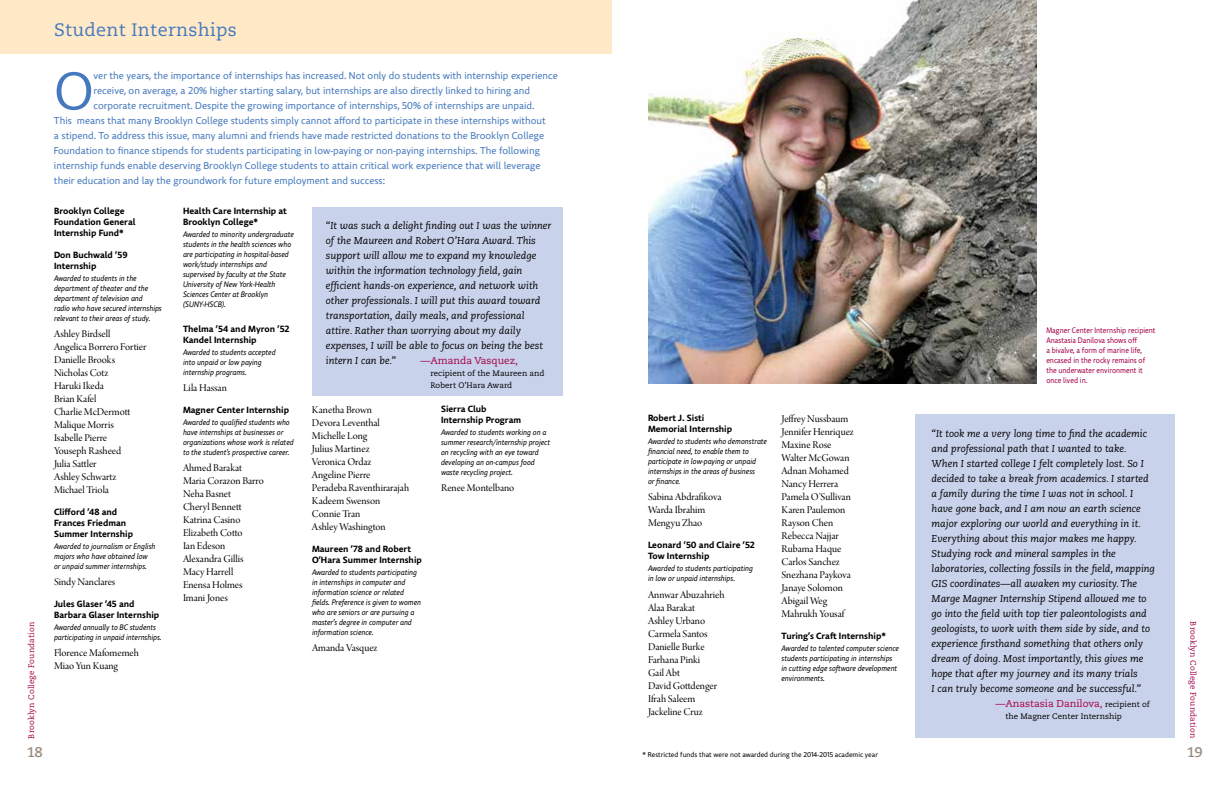
<style>
.page{position:relative;width:1224px;height:792px;background:#fff}
.page>*{position:absolute;margin:0;border:0;box-sizing:border-box;transform-origin:0 0}
.t1{font:52.9px "Caecilia LT Std";color:#4579bd}
.t2{font:18px "Caecilia LT Std";letter-spacing:.02em;color:#4579bd}
.t3{font:700 14px "Caecilia LT Std";color:#9a8b7d}
.t4{font:11px/13px "Arno Pro Display";color:#000}
.t5{font:italic 10px/15px "Caecilia LT Std";color:#000}
.t6{font:10px "Comenia Sans";color:#4579bd}
.t7{font:10px "Caecilia LT Std";color:#a30046}
.t8{font:700 9px/11px "Comenia Sans";color:#000}
.t9{font:italic 8px/10px "Comenia Sans";color:#000;scale:.9 1}
.t10{font:8px/10px "Comenia Sans";color:#a30046;scale:.9 1}
.t11{font:8px/12px "Caecilia LT Std";color:#000}
.t12{font:8px "Caecilia LT Std";letter-spacing:.02em;color:#a30046}
.t13{font:7px "Comenia Sans";color:#000}
.s1{font-size:8px;color:#000}
</style>
<div class="page">
<div style="left:915px;top:414px;width:259px;height:324px;background:#c9d2eb"></div>
<div style="left:0;top:0;width:612px;height:53px;background:#ffe9c7"></div>
<img style="left:648px;top:0;width:388px;height:384px">
<div style="left:312px;top:207px;width:251px;height:189px;background:#c9d2eb"></div>
<h2 class="t2" style="left:54px;top:19px;width:184px">Student Internships</h2>
<h1 class="t1" style="left:54px;top:61px;width:41px">O</h1>
<p class="t6" style="left:94px;top:70px;width:466px">ver the years, the importance of internships has increased. Not only do students with internship experience</p>
<p class="t6" style="left:94px;top:85px;width:438px">receive, on average, a 20% higher starting salary, but internships are also directly linked to hiring and</p>
<p class="t6" style="left:94px;top:100px;width:443px">corporate recruitment. Despite the growing importance of internships, 50% of internships are unpaid.</p>
<p class="t6" style="left:54px;top:115px;width:493px">This means that many Brooklyn College students simply cannot afford to participate in these internships without</p>
<p class="t6" style="left:54px;top:130px;width:492px">a stipend. To address this issue, many alumni and friends have made restricted donations to the Brooklyn College</p>
<p class="t6" style="left:54px;top:145px;width:487px">Foundation to finance stipends for students participating in low-paying or non-paying internships. The following</p>
<p class="t6" style="left:54px;top:160px;width:488px">internship funds enable deserving Brooklyn College students to attain critical work experience that will leverage</p>
<p class="t6" style="left:54px;top:175px;width:333px">their education and lay the groundwork for future employment and success:</p>
<p class="t8" style="left:54px;top:205px;width:83px">Brooklyn College<br>Foundation General<br>Internship Fund*</p>
<p class="t8" style="left:54px;top:249px;width:75px">Don Buchwald ’59<br>Internship</p>
<p class="t9" style="left:54px;top:273px;width:121px">Awarded to students in the department of theater and the department of television and<br>radio who have secured internships relevant to their areas of study.</p>
<h3 class="t4" style="left:54px;top:328px;width:94px">Ashley Birdsell<br>Angelica Borrero Fortier<br>Danielle Brooks<br>Nicholas Cotz<br>Haruki Ikeda<br>Brian Kafel<br>Charlie McDermott<br>Malique Morris<br>Isabelle Pierre<br>Youseph Rasheed<br>Julia Sattler<br>Ashley Schwartz<br>Michael Triola</h3>
<p class="t8" style="left:54px;top:506px;width:81px">Clifford ’48 and<br>Frances Friedman<br>Summer Internship</p>
<p class="t9" style="left:54px;top:541px;width:114px">Awarded to journalism or English majors who have obtained low or unpaid summer internships.</p>
<h3 class="t4" style="left:54px;top:576px;width:63px">Sindy Nanclares</h3>
<p class="t8" style="left:54px;top:598px;width:107px">Jules Glaser ’45 and<br>Barbara Glaser Internship</p>
<p class="t9" style="left:54px;top:622px;width:121px">Awarded annually to BC students participating in unpaid internships.</p>
<h3 class="t4" style="left:54px;top:647px;width:86px">Florence Mafomemeh<br>Miao Yun Kuang</h3>
<p class="t8" style="left:183px;top:205px;width:105px">Health Care Internship at<br>Brooklyn College*</p>
<p class="t9" style="left:183px;top:229px;width:125px">Awarded to minority undergraduate students in the health sciences who are participating in hospital-based work/study internships and supervised by faculty at the State<br>University of New York-Health<br>Sciences Center at Brooklyn (SUNY-HSCB).</p>
<p class="t8" style="left:183px;top:323px;width:108px">Thelma ’54 and Myron ’52<br>Kandel Internship</p>
<p class="t9" style="left:183px;top:347px;width:104px">Awarded to students accepted into unpaid or low paying internship programs.</p>
<h3 class="t4" style="left:183px;top:382px;width:45px">Lila Hassan</h3>
<p class="t8" style="left:183px;top:404px;width:108px">Magner Center Internship</p>
<p class="t9" style="left:183px;top:417px;width:124px">Awarded to qualified students who have internships at businesses or organizations whose work is related to the student’s prospective career.</p>
<h3 class="t4" style="left:183px;top:462px;width:82px">Ahmed Barakat<br>Maria Corazon Barro<br>Neha Basnet<br>Cheryl Bennett<br>Katrina Casino<br>Elizabeth Cotto<br>Ian Edeson<br>Alexandra Gillis<br>Macy Harrell<br>Enensa Holmes<br>Imani Jones</h3>
<p class="t5" style="left:326px;top:218px;width:227px">“It was such a delight finding out I was the winner of the Maureen and Robert O’Hara Award. This support will allow me to expand my knowledge within the information technology field, gain efficient hands-on experience, and network with other professionals. I will put this award toward transportation, daily meals, and professional attire. Rather than worrying about my daily expenses, I will be able to focus on being the best intern I can be.”</p>
<p class="t10" style="left:1046px;top:325px;width:123px">Magner Center Internship recipient<br>Anastasia Danilova shows off<br>a bivalve, a form of marine life, encased in the rocky remains of the underwater environment it once lived in.</p>
<p class="t7" style="left:420px;top:354px;width:99px">—Amanda Vasquez,</p>
<p class="t11" style="left:430px;top:367px;width:116px">recipient of the Maureen and<br>Robert O’Hara Award</p>
<p class="t8" style="left:441px;top:403px;width:82px">Sierra Club<br>Internship Program</p>
<p class="t9" style="left:441px;top:427px;width:123px">Awarded to students working on a summer research/internship project on recycling with an eye toward developing an on-campus food waste recycling project.</p>
<h3 class="t4" style="left:441px;top:482px;width:75px">Renee Montelbano</h3>
<h3 class="t4" style="left:312px;top:404px;width:99px">Kanetha Brown<br>Devora Leventhal<br>Michelle Long<br>Julius Martinez<br>Veronica Ordaz<br>Angeline Pierre<br>Peradeba Raventhirarajah<br>Kadeem Swenson<br>Connie Tran<br>Ashley Washington</h3>
<p class="t8" style="left:312px;top:543px;width:111px">Maureen ’78 and Robert<br>O’Hara Summer Internship</p>
<p class="t9" style="left:312px;top:567px;width:123px">Awarded to students participating in internships in computer and information science or related fields. Preference is given to women who are seniors or are pursuing a master’s degree in computer and information science.</p>
<h3 class="t4" style="left:312px;top:642px;width:67px">Amanda Vasquez</h3>
<p class="t4" style="left:781px;top:413px;width:74px">Jeffrey Nussbaum<br>Jennifer Henriquez<br>Maxine Rose<br>Walter McGowan<br>Adnan Mohamed<br>Nancy Herrera<br>Pamela O’Sullivan<br>Karen Paulemon<br>Rayson Chen<br>Rebecca Najjar<br>Rubama Haque<br>Carlos Sanchez<br>Snezhana Paykova<br>Janaye Solomon<br>Abigail Weg<br>Mahrukh Yousaf</p>
<p class="t8" style="left:782px;top:630px;width:106px">Turing’s Craft Internship*</p>
<p class="t9" style="left:782px;top:643px;width:132px">Awarded to talented computer science students participating in internships in cutting edge software development environments.</p>
<p class="t8" style="left:648px;top:413px;width:86px">Robert J. Sisti<br>Memorial Internship</p>
<p class="t9" style="left:648px;top:437px;width:134px">Awarded to students who demonstrate financial need, to enable them to participate in low-paying or unpaid internships in the areas of business<br>or finance.</p>
<h3 class="t4" style="left:648px;top:491px;width:75px">Sabina Abdrafikova<br>Warda Ibrahim<br>Mengyu Zhao</h3>
<p class="t8" style="left:648px;top:540px;width:109px">Leonard ’50 and Claire ’52<br>Tow Internship</p>
<p class="t9" style="left:648px;top:564px;width:118px">Awarded to students participating in low or unpaid internships.</p>
<h3 class="t4" style="left:648px;top:588px;width:78px">Annwar Abuzahrieh<br>Alaa Barakat<br>Ashley Urbano<br>Carmela Santos<br>Danielle Burke<br>Farhana Pinki<br>Gail Abt<br>David Gottdenger<br>Ifrah Saleem<br>Jackeline Cruz</h3>
<p class="t5" style="left:932px;top:426px;width:217px">“It took me a very long time to find the academic</p>
<p class="t5" style="left:932px;top:441px;width:197px">and professional path that I wanted to take.</p>
<p class="t5" style="left:932px;top:456px;width:214px">When I started college I felt completely lost. So I</p>
<p class="t5" style="left:932px;top:471px;width:219px">decided to take a break from academics. I started</p>
<p class="t5" style="left:932px;top:486px;width:203px">a family during the time I was not in school. I</p>
<p class="t5" style="left:932px;top:501px;width:211px">have gone back, and I am now an earth science</p>
<p class="t5" style="left:932px;top:516px;width:211px">major exploring our world and everything in it.</p>
<p class="t5" style="left:932px;top:531px;width:206px">Everything about this major makes me happy.</p>
<p class="t5" style="left:932px;top:546px;width:186px">Studying rock and mineral samples in the</p>
<p class="t5" style="left:932px;top:561px;width:225px">laboratories, collecting fossils in the field, mapping</p>
<p class="t5" style="left:932px;top:576px;width:207px">GIS coordinates—all awaken my curiosity. The</p>
<p class="t5" style="left:932px;top:591px;width:216px">Marge Magner Internship Stipend allowed me to</p>
<p class="t5" style="left:932px;top:606px;width:217px">go into the field with top tier paleontologists and</p>
<p class="t5" style="left:932px;top:621px;width:220px">geologists, to work with them side by side, and to</p>
<p class="t5" style="left:932px;top:636px;width:213px">experience firsthand something that others only</p>
<p class="t5" style="left:932px;top:651px;width:213px">dream of doing. Most importantly, this gives me</p>
<p class="t5" style="left:932px;top:666px;width:208px">hope that after my journey and its many trials</p>
<p class="t5" style="left:932px;top:681px;width:211px">I can truly become someone and be successful.”</p>
<p class="t7" style="left:995px;top:697px;width:156px">—Anastasia Danilova, <span class="s1">recipient of</span></p>
<p class="t11" style="left:1005px;top:710px;width:118px">the Magner Center Internship</p>
<p class="t12" style="left:1198px;top:621px;width:118px;rotate:90deg">Brooklyn College Foundation</p>
<p class="t12" style="left:27px;top:739px;width:118px;rotate:-90deg">Brooklyn College Foundation</p>
<h3 class="t3" style="left:27px;top:744px;width:17px">18</h3>
<h3 class="t3" style="left:1187px;top:744px;width:17px">19</h3>
<p class="t13" style="left:643px;top:750px;width:237px">* Restricted funds that were not awarded during the 2014-2015 academic year</p>
</div>
